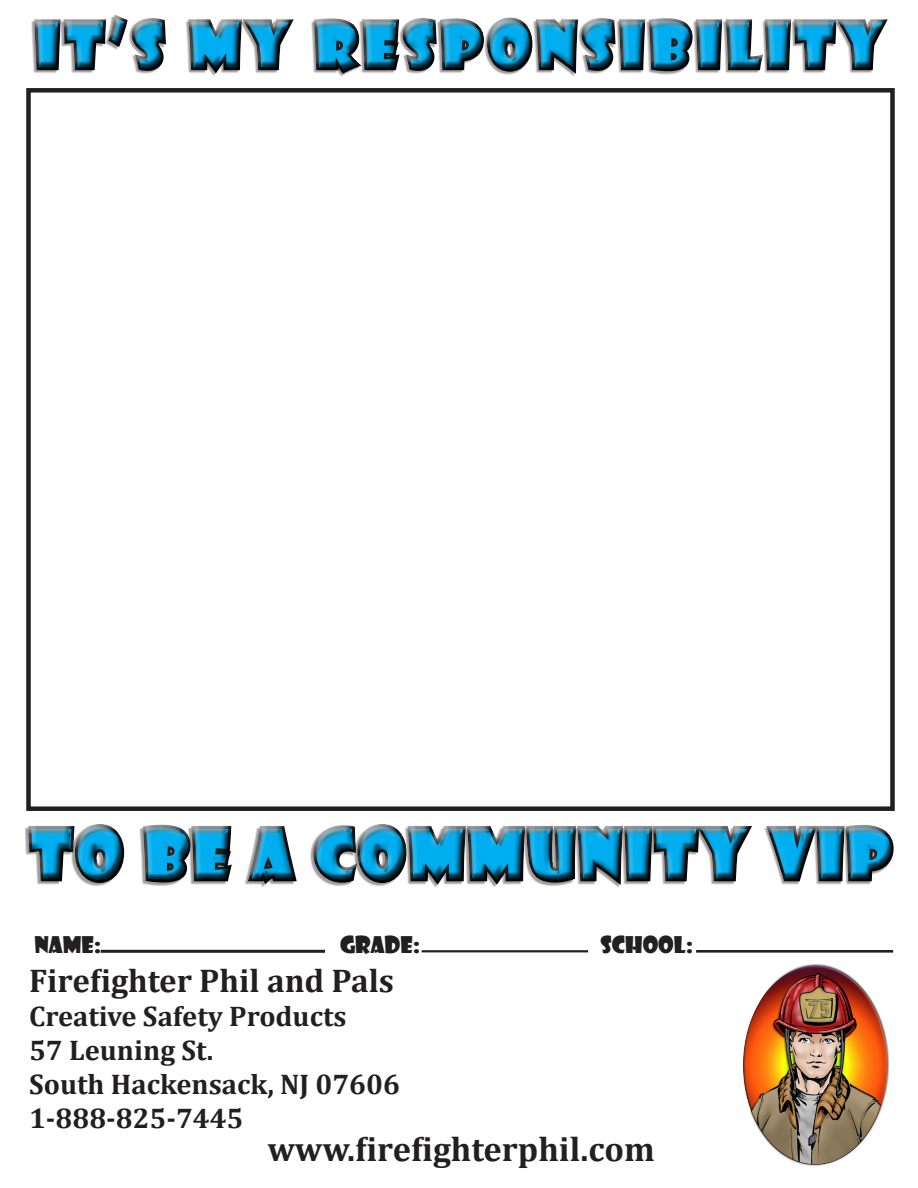
<style>
.page{position:relative;width:918px;height:1188px;background:#fff}
.page>*{position:absolute;margin:0;border:0;box-sizing:border-box;transform-origin:0 0}
.t1{font:66px "Showcard Gothic";letter-spacing:.07em;color:#00aeef}
.t2{font:60px "Showcard Gothic";letter-spacing:.12em;color:#00aeef}
.t3{font:700 34.5px "Cambria";color:#231f20}
.t4{font:700 33px "Cambria";color:#231f20}
.t5{font:700 28.5px/34.2px "Cambria";color:#231f20}
.t6{font:22.5px "Showcard Gothic";color:#231f20}
</style>
<div class="page">
<div style="left:26px;top:88px;width:869px;height:723px;border:4px solid #231f20"></div>
<div style="left:21px;top:820px;width:882px;height:74px;background:#231f20;opacity:.75"></div>
<hr style="left:101px;top:950px;width:224px;height:3px;background:#231f20">
<hr style="left:422px;top:950px;width:166px;height:2px;background:#231f20">
<hr style="left:696px;top:950px;width:197px;height:3px;background:#231f20">
<div style="left:29px;top:13px;width:868px;height:70px;background:#231f20;opacity:.75"></div>
<img style="left:726px;top:952px;width:168px;height:214px">
<h2 class="t2" style="left:36px;top:5px;width:849px">IT’S MY RESPONSIBILITY</h2>
<h1 class="t1" style="left:31px;top:810px;width:862px">TO BE A COMMUNITY VIP</h1>
<p class="t6" style="left:34px;top:930px;width:69px">NAME:</p>
<p class="t6" style="left:340px;top:930px;width:82px">GRADE:</p>
<p class="t6" style="left:600px;top:930px;width:94px">SCHOOL:</p>
<p class="t4" style="left:29px;top:957px;width:366px">Firefighter Phil and Pals</p>
<p class="t5" style="left:29px;top:998px;width:372px">Creative Safety Products<br>57 Leuning St.<br>South Hackensack, NJ 07606<br>1-888-825-7445</p>
<p class="t3" style="left:267px;top:1125px;width:389px">www.firefighterphil.com</p>
</div>
